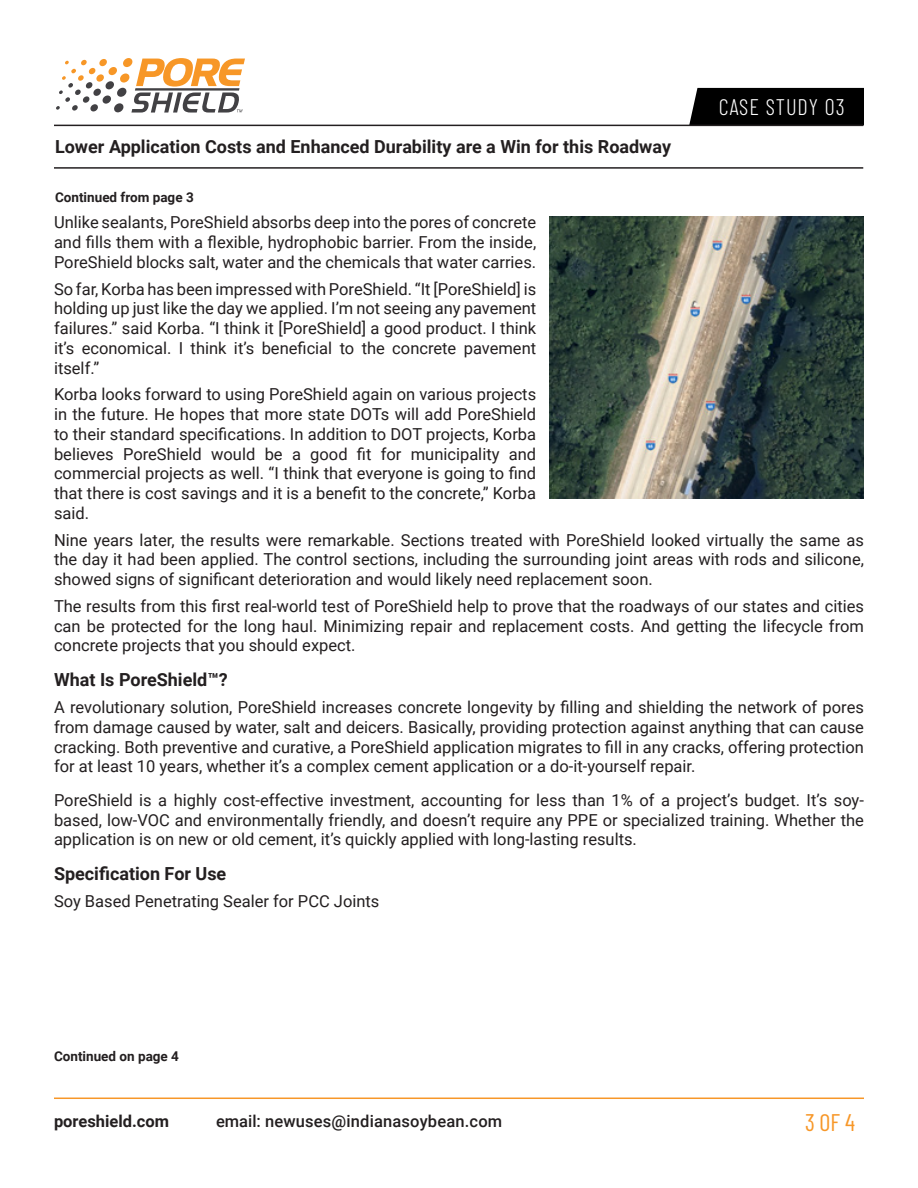
<style>
.page{position:relative;width:918px;height:1188px;background:#fff}
.page>*{position:absolute;margin:0;border:0;box-sizing:border-box;transform-origin:0 0}
.t1{font:24px "Barlow Condensed";color:#f79728}
.t2{font:300 22.5px "Barlow Condensed";letter-spacing:.04em;color:#fff}
.t3{font:700 18px "Roboto";color:#231f20}
.t4{font:16.5px/19.8px "Roboto";color:#231f20;text-align:justify}
.t5{font:500 16.5px "Roboto";letter-spacing:.01em;color:#231f20}
.t6{font:700 16.5px "Roboto";color:#231f20}
.t7{font:700 13.5px "Roboto";color:#231f20}
</style>
<div class="page">
<hr style="left:54px;top:1098px;width:810px;height:1px;background:#f79728">
<div style="left:689px;top:88px;width:175px;height:37px;background:#000"></div>
<div style="left:89px;top:68px;width:7px;height:6px;background:#f79727;border-radius:3px"></div>
<div style="left:86px;top:82px;width:7px;height:6px;background:#424144;border-radius:3px"></div>
<svg style="left:83px;top:96px;width:7px;height:7px"></svg>
<div style="left:99px;top:59px;width:8px;height:7px;background:#f79727;border-radius:3px"></div>
<div style="left:96px;top:74px;width:8px;height:8px;background:#f79727;border-radius:3px"></div>
<div style="left:93px;top:89px;width:8px;height:7px;background:#424144;border-radius:3px"></div>
<div style="left:90px;top:104px;width:8px;height:7px;background:#424144;border-radius:3px"></div>
<svg style="left:56px;top:60px;width:31px;height:51px"></svg>
<svg style="left:102px;top:58px;width:143px;height:55px"></svg>
<hr style="left:54px;top:125px;width:809px;height:1px;background:#231f20">
<hr style="left:54px;top:167px;width:809px;height:2px;background:#231f20">
<img style="left:550px;top:216px;width:313px;height:283px">
<p class="t3" style="left:55px;top:134px;width:618px">Lower Application Costs and Enhanced Durability are a Win for this Roadway</p>
<p class="t7" style="left:55px;top:188px;width:140px">Continued from page 3</p>
<p class="t2" style="left:719px;top:91px;width:128px">CASE STUDY 03</p>
<p class="t4" style="left:54px;top:212px;width:484px">Unlike sealants, PoreShield absorbs deep into the pores of concrete and fills them with a flexible, hydrophobic barrier. From the inside, PoreShield blocks salt, water and the chemicals that water carries.</p>
<p class="t4" style="left:54px;top:278px;width:484px">So far, Korba has been impressed with PoreShield. “It [PoreShield] is holding up just like the day we applied. I’m not seeing any pavement failures.” said Korba. “I think it [PoreShield] a good product. I think it’s economical. I think it’s beneficial to the concrete pavement itself.”</p>
<p class="t4" style="left:54px;top:384px;width:484px">Korba looks forward to using PoreShield again on various projects in the future. He hopes that more state DOTs will add PoreShield to their standard specifications. In addition to DOT projects, Korba believes PoreShield would be a good fit for municipality and commercial projects as well. “I think that everyone is going to find that there is cost savings and it is a benefit to the concrete,” Korba said.</p>
<p class="t4" style="left:54px;top:529px;width:812px">Nine years later, the results were remarkable. Sections treated with PoreShield looked virtually the same as the day it had been applied. The control sections, including the surrounding joint areas with rods and silicone, showed signs of significant deterioration and would likely need replacement soon.</p>
<p class="t4" style="left:54px;top:595px;width:812px">The results from this first real-world test of PoreShield help to prove that the roadways of our states and cities can be protected for the long haul. Minimizing repair and replacement costs. And getting the lifecycle from concrete projects that you should expect.</p>
<p class="t3" style="left:54px;top:667px;width:175px">What Is PoreShield™?</p>
<p class="t4" style="left:54px;top:697px;width:812px">A revolutionary solution, PoreShield increases concrete longevity by filling and shielding the network of pores from damage caused by water, salt and deicers. Basically, providing protection against anything that can cause cracking. Both preventive and curative, a PoreShield application migrates to fill in any cracks, offering protection for at least 10 years, whether it’s a complex cement application or a do-it-yourself repair.</p>
<p class="t4" style="left:54px;top:789px;width:812px">PoreShield is a highly cost-effective investment, accounting for less than 1% of a project’s budget. It’s soy&shy;based, low-VOC and environmentally friendly, and doesn’t require any PPE or specialized training. Whether the application is on new or old cement, it’s quickly applied with long-lasting results.</p>
<p class="t3" style="left:54px;top:861px;width:174px">Specification For Use</p>
<p class="t4" style="left:54px;top:891px;width:327px">Soy Based Penetrating Sealer for PCC Joints</p>
<p class="t7" style="left:54px;top:1047px;width:127px">Continued on page 4</p>
<p class="t6" style="left:54px;top:1109px;width:117px">poreshield.com</p>
<p class="t5" style="left:216px;top:1109px;width:288px">email: newuses@indianasoybean.com</p>
<h1 class="t1" style="left:805px;top:1105px;width:51px">3 OF 4</h1>
</div>
